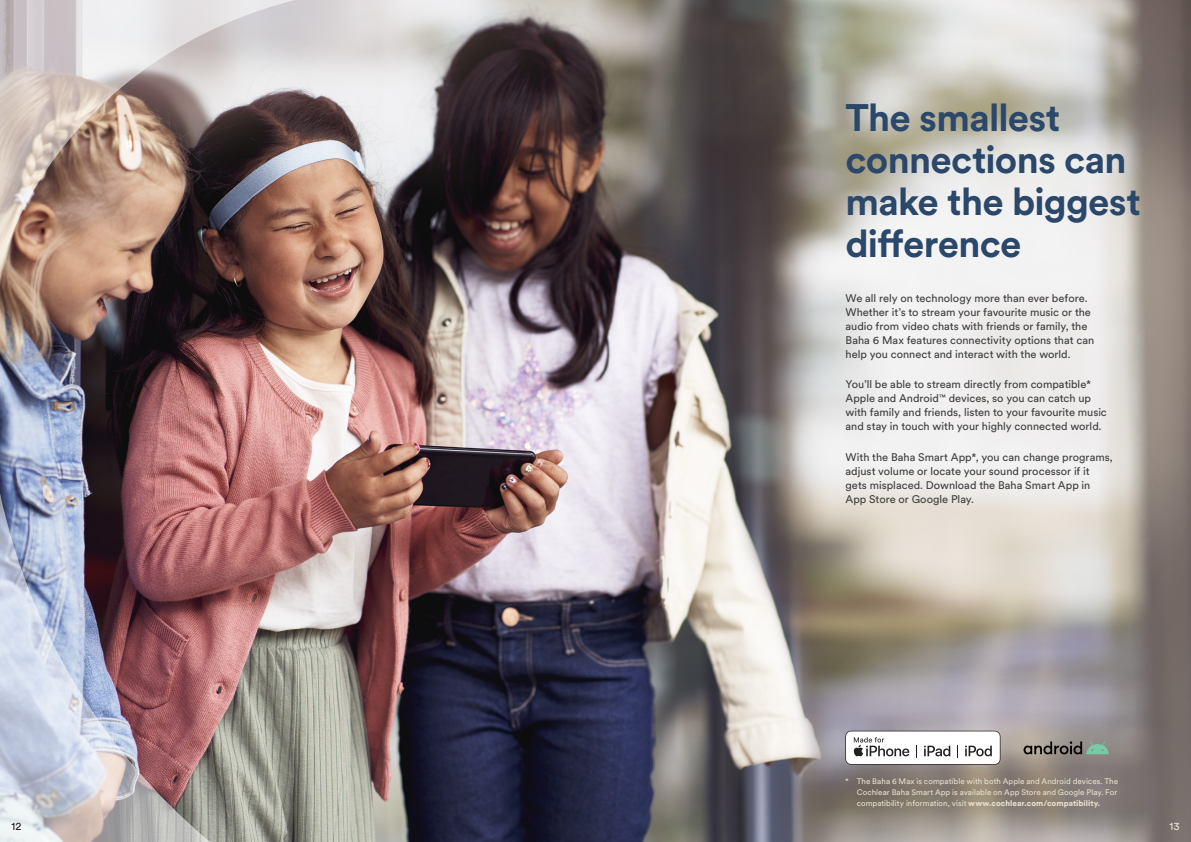
<style>
.page{position:relative;width:1191px;height:842px;background:#fff}
.page>*{position:absolute;margin:0;border:0;box-sizing:border-box;transform-origin:0 0}
.Heading_02_-_Blue{font:700 38px/42px "Circular XX";letter-spacing:-.02em;color:#2b4769}
.Body_01_-_90K{font:11px/14px "Circular XX";color:#3e3e3f}
.t1{font:11px "Circular XX";color:#231f20}
.t2{font:11px "Circular XX";color:#e5e0ce}
.t3{font:8px/11px "Circular XX";letter-spacing:.005em;color:#e5e0ce;text-align:justify}
.s1{font-weight:900}
</style>
<div class="page">
<img style="left:406px;top:0;width:785px;height:842px">
<svg style="left:845px;top:731px;width:155px;height:34px"></svg>
<svg style="left:1023px;top:741px;width:85px;height:13px"></svg>
<img style="left:0;top:366px;width:595px;height:476px">
<img style="left:0;top:0;width:406px;height:366px">
<p class="Heading_02_-_Blue" style="left:845px;top:95px;width:297px">The smallest connections can make the biggest difference</p>
<p class="Body_01_-_90K" style="left:845px;top:290px;width:250px">We all rely on technology more than ever before.<br>Whether it’s to stream your favourite music or the audio from video chats with friends or family, the Baha 6 Max features connectivity options that can help you connect and interact with the world.</p>
<p class="Body_01_-_90K" style="left:845px;top:377px;width:263px">You’ll be able to stream directly from compatible* Apple and Android<sup>™</sup> devices, so you can catch up with family and friends, listen to your favourite music and stay in touch with your highly connected world.</p>
<p class="Body_01_-_90K" style="left:845px;top:450px;width:269px">With the Baha Smart App*, you can change programs, adjust volume or locate your sound processor if it gets misplaced. Download the Baha Smart App in App Store or Google Play.</p>
<p class="t3" style="left:856px;top:776px;width:263px;text-indent:-11px">* The Baha 6 Max is compatible with both Apple and Android devices. The Cochlear Baha Smart App is available on App Store and Google Play. For compatibility information, visit <span class="s1">www.cochlear.com/compatibility.</span></p>
<p class="t1" style="left:11px;top:819px;width:12px">12</p>
<p class="t2" style="left:1169px;top:819px;width:12px">13</p>
</div>
